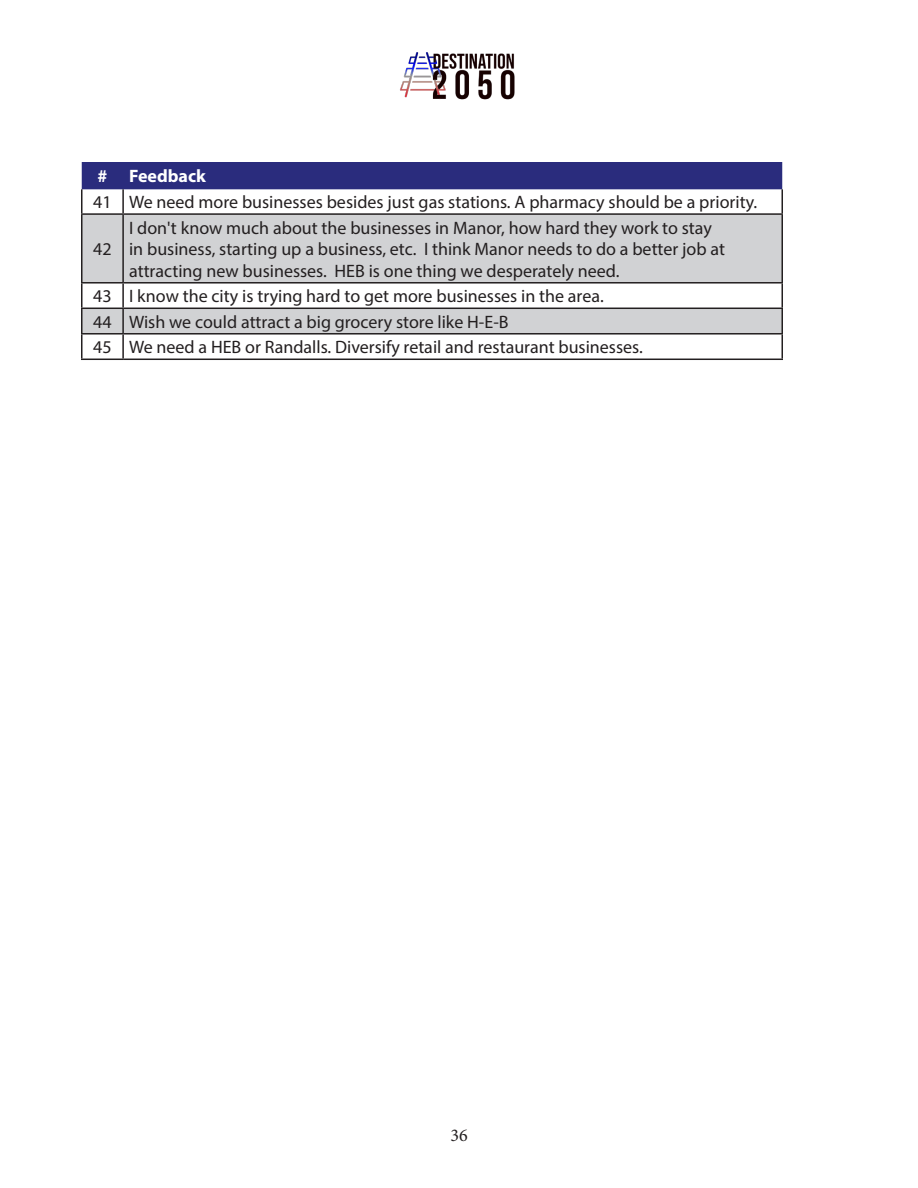
<style>
.page{position:relative;width:918px;height:1188px;background:#fff}
.page>*{position:absolute;margin:0;border:0;box-sizing:border-box;transform-origin:0 0}
.Body_Text{font:18px/21.6px "Myriad Pro";color:#231f20}
.Table_Header_Row{font:700 18px "Myriad Pro";color:#fff}
.t1{font:18px "Minion Pro";color:#231f20}
</style>
<div class="page">
<img style="left:400px;top:52px;width:115px;height:48px">
<svg style="left:82px;top:215px;width:700px;height:118px;fill:#d1d2d4"></svg>
<svg style="left:81px;top:162px;width:702px;height:51px"></svg>
<hr style="left:81px;top:213px;width:42px;height:2px;background:#231f20">
<hr style="left:81px;top:215px;width:1px;height:67px;background:#231f20">
<hr style="left:123px;top:213px;width:660px;height:2px;background:#231f20">
<hr style="left:122px;top:215px;width:2px;height:67px;background:#231f20">
<hr style="left:782px;top:215px;width:1px;height:67px;background:#231f20">
<hr style="left:81px;top:282px;width:42px;height:2px;background:#231f20">
<hr style="left:123px;top:282px;width:660px;height:2px;background:#231f20">
<hr style="left:122px;top:284px;width:2px;height:24px;background:#231f20">
<hr style="left:81px;top:308px;width:42px;height:1px;background:#231f20">
<hr style="left:123px;top:308px;width:660px;height:1px;background:#231f20">
<hr style="left:122px;top:309px;width:2px;height:24px;background:#231f20">
<hr style="left:81px;top:333px;width:42px;height:2px;background:#231f20">
<svg style="left:81px;top:284px;width:1px;height:75px"></svg>
<hr style="left:123px;top:333px;width:660px;height:2px;background:#231f20">
<hr style="left:122px;top:335px;width:2px;height:24px;background:#231f20">
<svg style="left:782px;top:284px;width:1px;height:75px"></svg>
<hr style="left:81px;top:359px;width:42px;height:1px;background:#231f20">
<hr style="left:123px;top:359px;width:660px;height:1px;background:#231f20">
<p class="Table_Header_Row" style="left:97px;top:165px;width:11px">#</p>
<p class="Table_Header_Row" style="left:129px;top:164px;width:78px">Feedback</p>
<p class="Body_Text" style="left:93px;top:191px;width:20px">41</p>
<p class="Body_Text" style="left:129px;top:191px;width:630px">We need more businesses besides just gas stations. A pharmacy should be a priority.</p>
<p class="Body_Text" style="left:93px;top:238px;width:20px">42</p>
<p class="Body_Text" style="left:129px;top:216px;width:597px">I don't know much about the businesses in Manor, how hard they work to stay in business, starting up a business, etc. I think Manor needs to do a better job at attracting new businesses. HEB is one thing we desperately need.</p>
<p class="Body_Text" style="left:93px;top:285px;width:20px">43</p>
<p class="Body_Text" style="left:129px;top:285px;width:476px">I know the city is trying hard to get more businesses in the area.</p>
<p class="Body_Text" style="left:93px;top:311px;width:20px">44</p>
<p class="Body_Text" style="left:129px;top:311px;width:381px">Wish we could attract a big grocery store like H‑E‑B</p>
<p class="Body_Text" style="left:93px;top:336px;width:20px">45</p>
<p class="Body_Text" style="left:129px;top:336px;width:515px">We need a HEB or Randalls. Diversify retail and restaurant businesses.</p>
<p class="t1" style="left:450px;top:1123px;width:19px">36</p>
</div>
